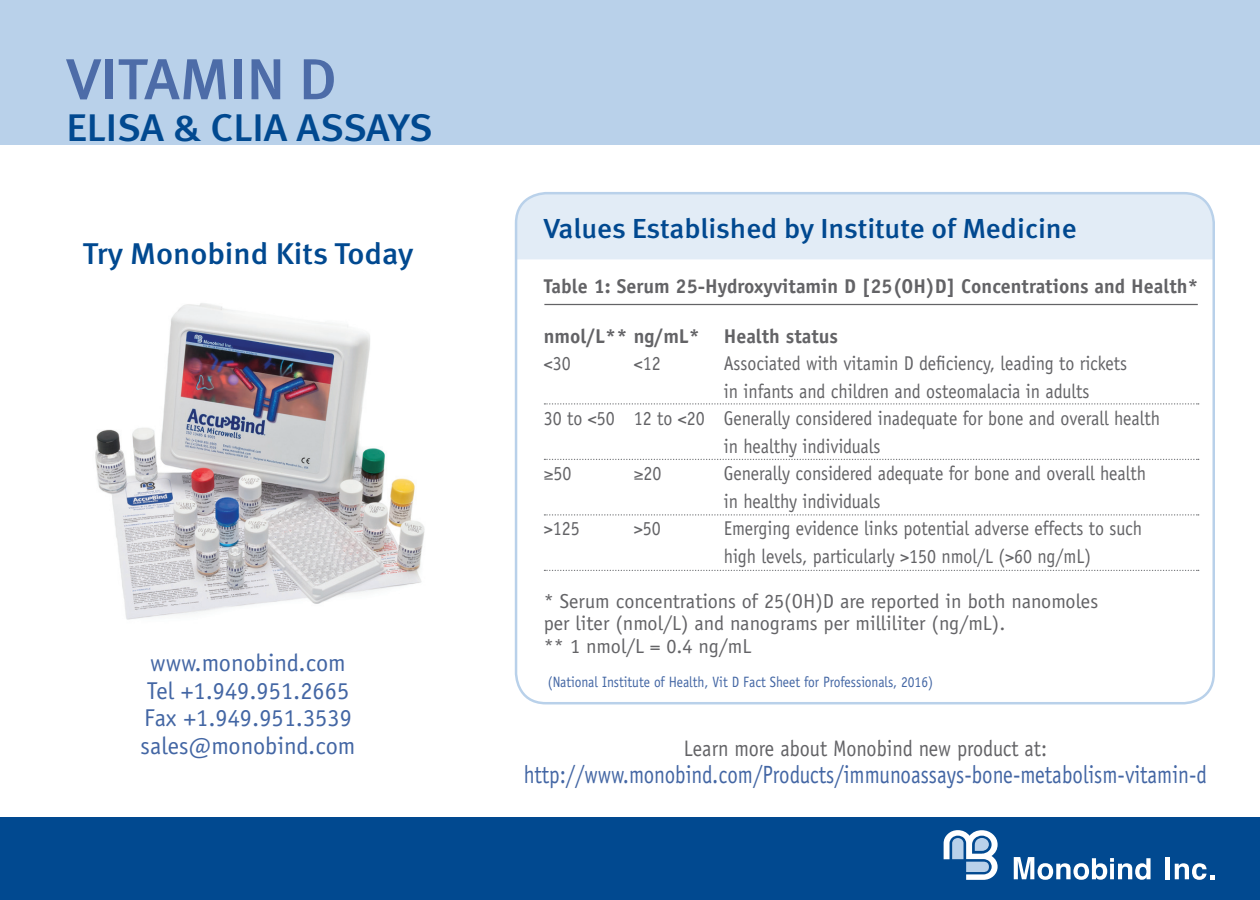
<style>
.page{position:relative;width:1260px;height:900px;background:#fff}
.page>*{position:absolute;margin:0;border:0;box-sizing:border-box;transform-origin:0 0}
.t1{font:57.75px "Meta Medium LF";color:#4d6ca8;scale:1.06 1}
.t2{font:38.5px "Meta Medium LF";color:#014990;scale:1.06 1}
.t3{font:30px "Meta Medium LF";color:#014990;scale:1.06 1}
.t4{font:27.5px "Meta Medium LF";color:#014990;scale:1.06 1}
.t5{font:25px "Officina Sans";color:#4366a4;scale:.84 1}
.t6{font:24.5px/27.5px "Officina Sans";color:#4366a4;text-align:center}
.t7{font:22.5px "Officina Sans";color:#636366;scale:.9 1}
.t8{font:20.25px/22.5px "Officina Sans";color:#636366}
.t9{font:20px/27.5px "Officina Sans";color:#636366;scale:.9 1}
.t10{font:700 20px "Officina Sans";color:#636366}
.t11{font:15px "Officina Sans";color:#4366a4;scale:.9 1}
</style>
<div class="page">
<div style="left:0;top:0;width:1260px;height:145px;background:#b9d1ea"></div>
<div style="left:0;top:817px;width:1260px;height:83px;background:#014990"></div>
<svg style="left:1014px;top:857px;width:137px;height:23px"></svg>
<hr style="left:1166px;top:857px;width:4px;height:22px;background:#fff">
<svg style="left:1175px;top:863px;width:40px;height:17px"></svg>
<svg style="left:944px;top:830px;width:54px;height:50px"></svg>
<img style="left:95px;top:303px;width:330px;height:317px">
<div style="left:516px;top:193px;width:696px;height:66px;background:#e2ecf6"></div>
<hr style="left:544px;top:304px;width:654px;height:1px;background:#636366">
<svg style="left:544px;top:403px;width:655px;height:2px"></svg>
<svg style="left:544px;top:459px;width:655px;height:1px"></svg>
<svg style="left:544px;top:514px;width:655px;height:2px"></svg>
<svg style="left:544px;top:570px;width:655px;height:1px"></svg>
<h1 class="t1" style="left:67px;top:45px;width:257px">VITAMIN D</h1>
<h2 class="t2" style="left:67px;top:105px;width:347px">ELISA &amp; CLIA ASSAYS</h2>
<h3 class="t3" style="left:83px;top:236px;width:314px">Try Monobind Kits Today</h3>
<p class="t6" style="left:141px;top:649px;width:216px">www.monobind.com<br>Tel +1.949.951.2665<br>Fax +1.949.951.3539 sales@monobind.com</p>
<h3 class="t4" style="left:544px;top:212px;width:504px">Values Established by Institute of Medicine</h3>
<p class="t10" style="left:544px;top:273px;width:656px">Table 1: Serum 25-Hydroxyvitamin D [25(OH)D] Concentrations and Health*</p>
<p class="t10" style="left:544px;top:323px;width:296px">nmol/L** ng/mL* Health status</p>
<p class="t9" style="left:544px;top:350px;width:32px">&lt;30</p>
<p class="t9" style="left:634px;top:350px;width:32px">&lt;12</p>
<p class="t9" style="left:724px;top:350px;width:450px">Associated with vitamin D deficiency, leading to rickets</p>
<p class="t9" style="left:724px;top:377px;width:408px">in infants and children and osteomalacia in adults</p>
<p class="t9" style="left:544px;top:405px;width:687px">30 to &lt;50 12 to &lt;20 Generally considered inadequate for bone and overall health</p>
<p class="t9" style="left:724px;top:432px;width:176px">in healthy individuals</p>
<p class="t9" style="left:544px;top:460px;width:32px">≥50</p>
<p class="t9" style="left:634px;top:460px;width:32px">≥20</p>
<p class="t9" style="left:724px;top:460px;width:471px">Generally considered adequate for bone and overall health in healthy individuals</p>
<p class="t9" style="left:544px;top:515px;width:41px">&gt;125</p>
<p class="t9" style="left:634px;top:515px;width:32px">&gt;50</p>
<p class="t9" style="left:724px;top:515px;width:466px">Emerging evidence links potential adverse effects to such high levels, particularly &gt;150 nmol/L (&gt;60 ng/mL)</p>
<p class="t8" style="left:544px;top:590px;width:556px">* Serum concentrations of 25(OH)D are reported in both nanomoles per liter (nmol/L) and nanograms per milliliter (ng/mL).<br>** 1 nmol/L = 0.4 ng/mL</p>
<p class="t11" style="left:548px;top:674px;width:430px">(National Institute of Health, Vit D Fact Sheet for Professionals, 2016)</p>
<p class="t7" style="left:684px;top:735px;width:405px">Learn more about Monobind new product at:</p>
<p class="t5" style="left:524px;top:760px;width:815px">http://www.monobind.com/Products/immunoassays-bone-metabolism-vitamin-d</p>
</div>
